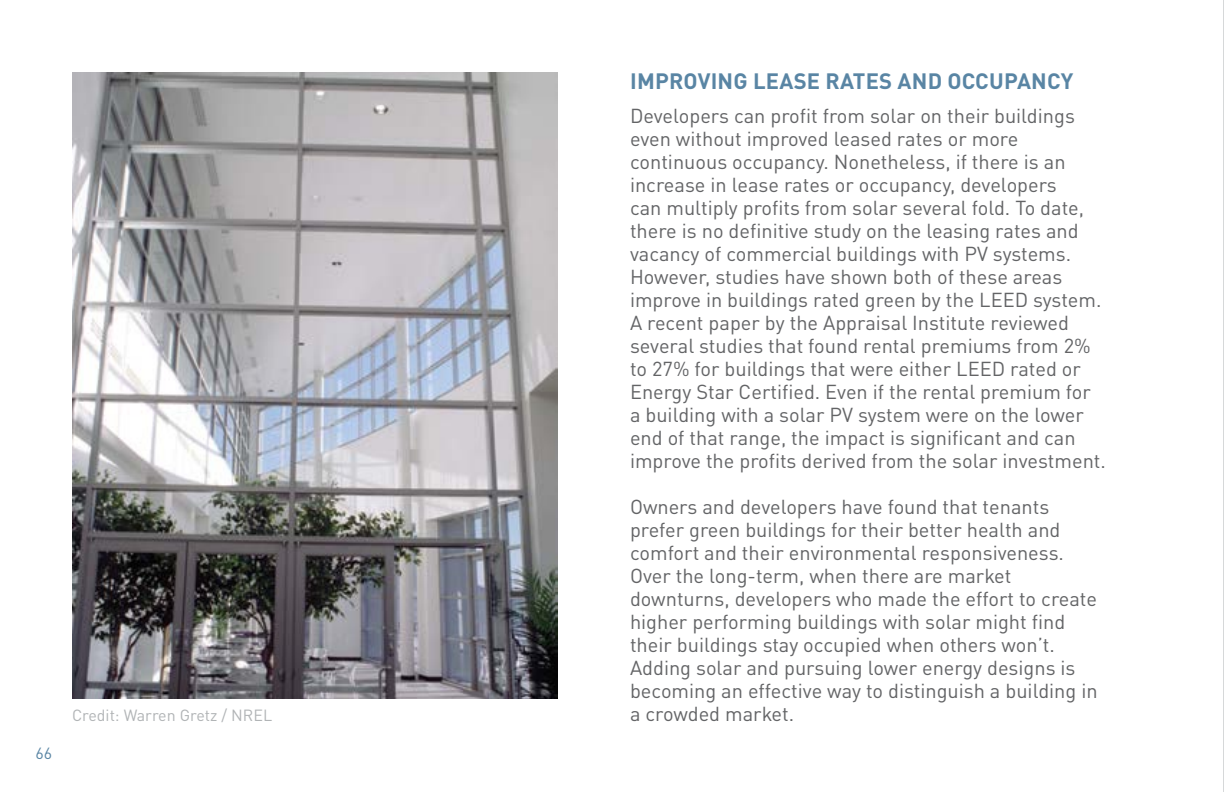
<style>
.page{position:relative;width:1224px;height:792px;background:#fff}
.page>*{position:absolute;margin:0;border:0;box-sizing:border-box;transform-origin:0 0}
.t1{font:700 22px "DINOT";letter-spacing:.01em;color:#5985a4}
.t2{font:20px/23px "DINOT";color:#636466}
.t3{font:16px "DINOT";color:#b1b4b6}
.t4{font:16px "DINOT";color:#5985a4}
</style>
<div class="page">
<hr style="left:1223px;top:0;width:1px;height:792px;background:#d6d8d9">
<img style="left:72px;top:72px;width:486px;height:626px">
<p class="t4" style="left:36px;top:743px;width:18px">66</p>
<p class="t3" style="left:72px;top:705px;width:202px">Credit: Warren Gretz / NREL</p>
<p class="t1" style="left:630px;top:66px;width:445px">IMPROVING LEASE RATES AND OCCUPANCY</p>
<p class="t2" style="left:630px;top:104px;width:477px">Developers can profit from solar on their buildings even without improved leased rates or more continuous occupancy. Nonetheless, if there is an increase in lease rates or occupancy, developers<br>can multiply profits from solar several fold. To date, there is no definitive study on the leasing rates and vacancy of commercial buildings with PV systems.<br>However, studies have shown both of these areas improve in buildings rated green by the LEED system.<br>A recent paper by the Appraisal Institute reviewed several studies that found rental premiums from 2% to 27% for buildings that were either LEED rated or Energy Star Certified. Even if the rental premium for a building with a solar PV system were on the lower end of that range, the impact is significant and can improve the profits derived from the solar investment.</p>
<p class="t2" style="left:630px;top:495px;width:469px">Owners and developers have found that tenants prefer green buildings for their better health and comfort and their environmental responsiveness.<br>Over the long-term, when there are market downturns, developers who made the effort to create higher performing buildings with solar might find their buildings stay occupied when others won’t.<br>Adding solar and pursuing lower energy designs is becoming an effective way to distinguish a building in a crowded market.</p>
</div>
